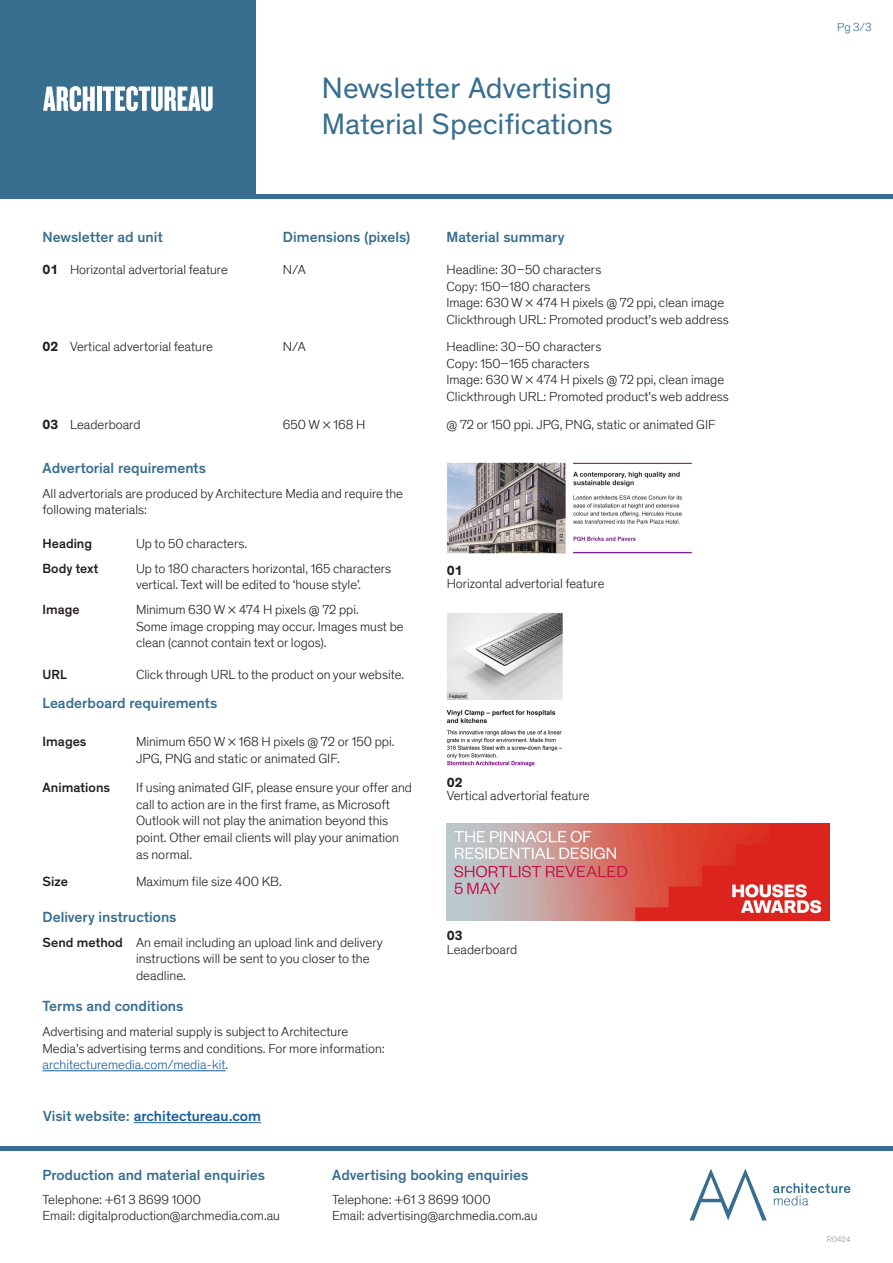
<style>
.page{position:relative;width:893px;height:1263px;background:#fff}
.page>*{position:absolute;margin:0;border:0;box-sizing:border-box;transform-origin:0 0}
.t1{font:30px/36px "Theinhardt";color:#386e8f}
.Hanging_Indent{font:500 15px "Theinhardt";color:#386e8f}
.Subheading{font:500 15px "Theinhardt";color:#386e8f}
.Subheading-2{font:500 15px "Theinhardt";color:#175d9e}
.Hanging_Indent-2{font:300 13.65px/16.6px "Theinhardt";color:#231f20}
.Hanging_Indent-3{font:500 13.65px "Theinhardt";color:#231f20}
.Hanging_Indent-4{font:300 13.5px/16.5px "Theinhardt";color:#231f20}
.Paragraph_Style_1{font:300 13.5px/13.5px "Theinhardt";color:#231f20}
.Hanging_Indent-5{font:500 13.5px "Theinhardt";color:#231f20}
.Paragraph_Style_1-2{font:700 13.5px "Theinhardt";color:#231f20}
.t2{font:300 12px "Theinhardt";color:#386e8f}
.t3{font:300 8.25px "Theinhardt";color:#939598}
.s1{font-size:13.65px}
.s2{font-weight:500;font-size:13.5px}
.s3{color:#175d9e}
.s4{color:#386e8f}
.s5{font-weight:700}
</style>
<div class="page">
<img style="left:446px;top:462px;width:246px;height:92px">
<div style="left:0;top:0;width:255px;height:195px;background:#386e8f"></div>
<hr style="left:0;top:194px;width:893px;height:4px;background:#386e8f">
<img style="left:447px;top:823px;width:383px;height:98px">
<img style="left:446px;top:612px;width:117px;height:155px">
<svg style="left:43px;top:86px;width:52px;height:25px"></svg>
<hr style="left:97px;top:87px;width:4px;height:24px;background:#fff">
<svg style="left:103px;top:86px;width:110px;height:25px"></svg>
<svg style="left:689px;top:1168px;width:78px;height:52px"></svg>
<svg style="left:773px;top:1183px;width:77px;height:22px"></svg>
<hr style="left:0;top:1147px;width:893px;height:4px;background:#386e8f">
<hr style="left:43px;top:1070px;width:183px;height:1px;background:#175d9e">
<hr style="left:134px;top:1122px;width:127px;height:1px;background:#175d9e">
<p class="t1" style="left:322px;top:71px;width:292px">Newsletter Advertising<br>Material Specifications</p>
<p class="Subheading" style="left:43px;top:228px;width:122px">Newsletter ad unit</p>
<p class="Subheading" style="left:283px;top:228px;width:129px">Dimensions (pixels)</p>
<p class="Subheading" style="left:446px;top:228px;width:119px">Material summary</p>
<p class="Paragraph_Style_1-2" style="left:43px;top:261px;width:17px">01</p>
<p class="Hanging_Indent-4" style="left:70px;top:261px;width:159px">Horizontal advertorial feature</p>
<p class="Hanging_Indent-4" style="left:283px;top:261px;width:24px">N/A</p>
<p class="Hanging_Indent-4" style="left:446px;top:261px;width:279px">Headline: 30–50 characters<br>Copy: 150–180 characters<br>Image: 630 W × 474 H pixels @ 72 ppi, clean image</p>
<p class="Hanging_Indent-4" style="left:446px;top:311px;width:284px">Clickthrough URL: Promoted product’s web address</p>
<p class="Paragraph_Style_1-2" style="left:43px;top:338px;width:17px">02</p>
<p class="Hanging_Indent-4" style="left:70px;top:339px;width:144px">Vertical advertorial feature</p>
<p class="Hanging_Indent-4" style="left:283px;top:339px;width:24px">N/A</p>
<p class="Hanging_Indent-4" style="left:446px;top:339px;width:279px">Headline: 30–50 characters<br>Copy: 150–165 characters<br>Image: 630 W × 474 H pixels @ 72 ppi, clean image</p>
<p class="Hanging_Indent-4" style="left:446px;top:388px;width:284px">Clickthrough URL: Promoted product’s web address</p>
<p class="Paragraph_Style_1-2" style="left:43px;top:416px;width:17px">03</p>
<p class="Hanging_Indent-4" style="left:70px;top:416px;width:72px">Leaderboard</p>
<p class="Hanging_Indent-4" style="left:283px;top:416px;width:84px">650 W × 168 H</p>
<p class="Hanging_Indent-4" style="left:446px;top:416px;width:271px">@ 72 or <span class="s1">150 ppi.</span> JPG, PNG, static or animated GIF</p>
<p class="Hanging_Indent" style="left:43px;top:459px;width:165px">Advertorial requirements</p>
<p class="Hanging_Indent-4" style="left:43px;top:485px;width:362px">All advertorials are produced by Architecture Media and require the following materials:</p>
<p class="Hanging_Indent-5" style="left:43px;top:535px;width:51px">Heading</p>
<p class="Hanging_Indent-4" style="left:136px;top:535px;width:113px">Up to 50 characters.</p>
<p class="Hanging_Indent-5" style="left:43px;top:560px;width:57px">Body text</p>
<p class="Hanging_Indent-4" style="left:136px;top:560px;width:257px">Up to 180 characters horizontal, 165 characters vertical. Text will be edited to ‘house style’.</p>
<p class="Hanging_Indent-5" style="left:43px;top:602px;width:39px">Image</p>
<p class="Hanging_Indent-4" style="left:136px;top:602px;width:269px">Minimum 630 W × 474 H pixels @ 72 ppi.<br>Some image cropping may occur. Images must be clean (cannot contain text or logos).</p>
<p class="Hanging_Indent-5" style="left:43px;top:666px;width:26px">URL</p>
<p class="Hanging_Indent-4" style="left:136px;top:666px;width:270px">Click through URL to the product on your website.</p>
<p class="Hanging_Indent" style="left:43px;top:694px;width:176px">Leaderboard requirements</p>
<p class="Hanging_Indent-3" style="left:43px;top:733px;width:45px">Images</p>
<p class="Hanging_Indent-4" style="left:136px;top:733px;width:260px">Minimum 650 W × 168 H pixels @ 72 or <span class="s1">150 ppi</span>.</p>
<p class="Hanging_Indent-2" style="left:136px;top:750px;width:205px">JPG, PNG and static or animated GIF.</p>
<p class="Hanging_Indent-3" style="left:43px;top:779px;width:69px">Animations</p>
<p class="Hanging_Indent-2" style="left:136px;top:779px;width:278px">If using animated GIF, please ensure your offer and call to action are in the first frame, as Microsoft Outlook will not play the animation beyond this point. Other email clients will play your animation as normal.</p>
<p class="Hanging_Indent-3" style="left:43px;top:873px;width:27px">Size</p>
<p class="Hanging_Indent-2" style="left:136px;top:873px;width:147px">Maximum file size 400 KB.</p>
<p class="Hanging_Indent" style="left:43px;top:908px;width:135px">Delivery instructions</p>
<p class="Hanging_Indent-2" style="left:136px;top:934px;width:248px;text-indent:-94px"><span class="s2">Send method</span> An email including an upload link and delivery instructions will be sent to you closer to the deadline.</p>
<p class="Hanging_Indent" style="left:43px;top:997px;width:142px">Terms and conditions</p>
<p class="Hanging_Indent-4" style="left:43px;top:1024px;width:344px">Advertising and material supply is subject to Architecture<br>Media’s advertising terms and conditions. For more information: <span class="s3">architecturemedia.com/media-kit</span>.</p>
<p class="Subheading-2" style="left:43px;top:1107px;width:219px"><span class="s4">Visit website:</span> architectureau.com</p>
<p class="Paragraph_Style_1" style="left:447px;top:563px;width:159px"><span class="s5">01<br></span>Horizontal advertorial feature</p>
<p class="Paragraph_Style_1" style="left:447px;top:776px;width:144px"><span class="s5">02<br></span>Vertical advertorial feature</p>
<p class="Paragraph_Style_1" style="left:447px;top:929px;width:72px"><span class="s5">03<br></span>Leaderboard</p>
<p class="Hanging_Indent" style="left:43px;top:1165px;width:224px">Production and material enquiries</p>
<p class="Hanging_Indent-4" style="left:43px;top:1192px;width:239px">Telephone: +61 3 8699 1000<br>Email: digitalproduction@archmedia.com.au</p>
<p class="Hanging_Indent" style="left:332px;top:1165px;width:197px">Advertising booking enquiries</p>
<p class="Hanging_Indent-4" style="left:332px;top:1192px;width:207px">Telephone: +61 3 8699 1000<br>Email: advertising@archmedia.com.au</p>
<p class="t2" style="left:837px;top:20px;width:36px">Pg 3/3</p>
<p class="t3" style="left:827px;top:1234px;width:25px">R0424</p>
</div>
